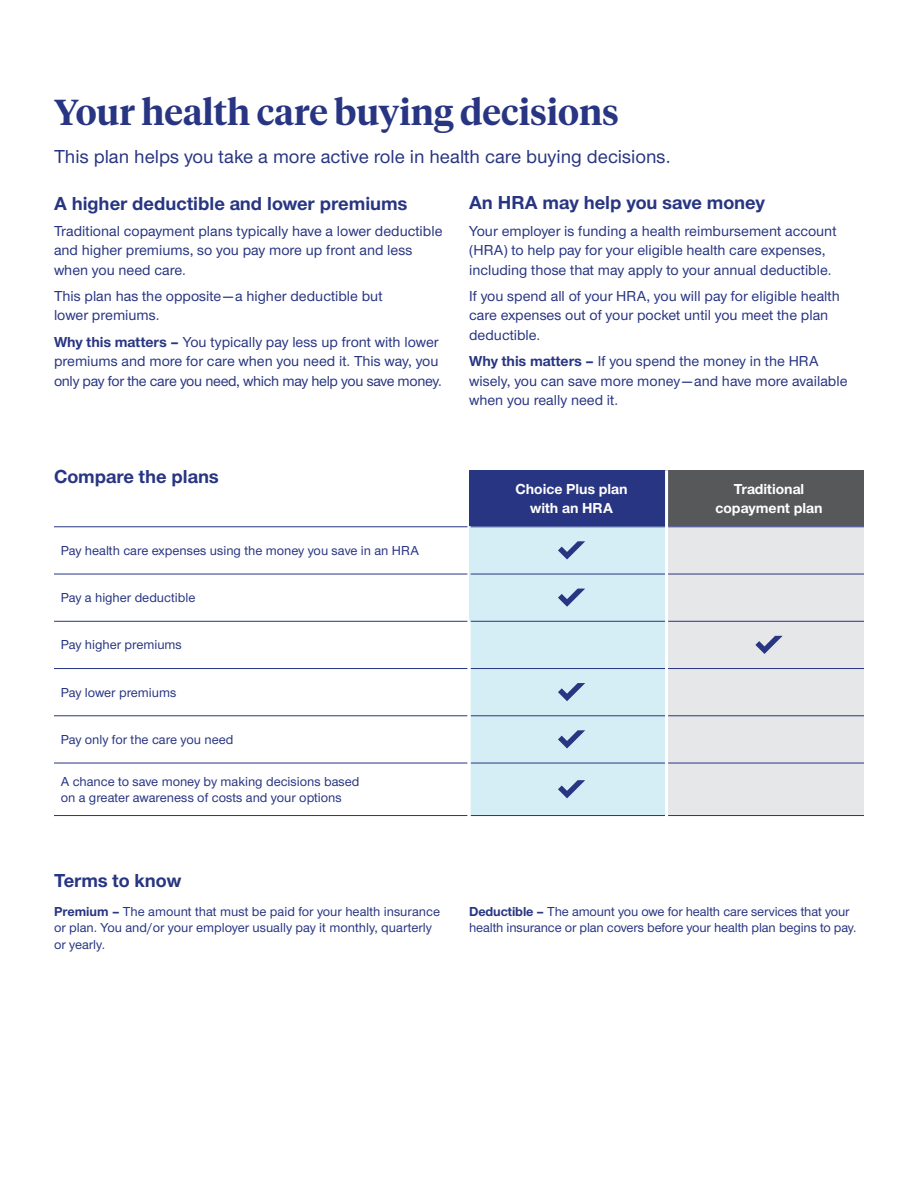
<style>
.page{position:relative;width:918px;height:1188px;background:#fff}
.page>*{position:absolute;margin:0;border:0;box-sizing:border-box;transform-origin:0 0}
.t1{font:600 36px "UHC Serif Headline";color:#283582}
.t2{font:700 19.5px "UHC Sans";color:#283582}
.t3{font:500 19.5px "UHC Sans";color:#283582}
.t4{font:500 15px/19.5px "UHC Sans";color:#283582}
.t5{font:700 15px/19.5px "UHC Sans";color:#fff;text-align:center}
.t6{font:500 13.5px/16.5px "UHC Sans";color:#283582}
.s1{font-weight:700}
</style>
<div class="page">
<hr style="left:54px;top:815px;width:414px;height:1px;background:#283582">
<hr style="left:54px;top:763px;width:414px;height:1px;background:#283582">
<hr style="left:54px;top:716px;width:414px;height:1px;background:#283582">
<hr style="left:54px;top:668px;width:414px;height:1px;background:#283582">
<hr style="left:54px;top:621px;width:414px;height:1px;background:#283582">
<hr style="left:54px;top:574px;width:414px;height:1px;background:#283582">
<hr style="left:54px;top:527px;width:414px;height:1px;background:#283582">
<div style="left:469px;top:470px;width:198px;height:57px;background:#283582"></div>
<div style="left:667px;top:470px;width:197px;height:57px;background:#57585a"></div>
<div style="left:469px;top:527px;width:198px;height:47px;background:#d5eef5"></div>
<div style="left:469px;top:574px;width:198px;height:47px;background:#d5eef5"></div>
<div style="left:469px;top:621px;width:198px;height:48px;background:#d5eef5"></div>
<div style="left:469px;top:669px;width:198px;height:47px;background:#d5eef5"></div>
<div style="left:469px;top:716px;width:198px;height:47px;background:#d5eef5"></div>
<div style="left:469px;top:763px;width:198px;height:53px;background:#d5eef5"></div>
<div style="left:667px;top:527px;width:197px;height:47px;background:#e6e7e9"></div>
<div style="left:667px;top:574px;width:197px;height:47px;background:#e6e7e9"></div>
<div style="left:667px;top:621px;width:197px;height:48px;background:#e6e7e9"></div>
<div style="left:667px;top:669px;width:197px;height:47px;background:#e6e7e9"></div>
<div style="left:667px;top:716px;width:197px;height:47px;background:#e6e7e9"></div>
<div style="left:667px;top:763px;width:197px;height:53px;background:#e6e7e9"></div>
<hr style="left:471px;top:527px;width:194px;height:1px;background:#283582">
<hr style="left:668px;top:527px;width:196px;height:1px;background:#283582">
<hr style="left:471px;top:574px;width:194px;height:1px;background:#283582">
<hr style="left:668px;top:574px;width:196px;height:1px;background:#283582">
<hr style="left:471px;top:621px;width:194px;height:1px;background:#283582">
<hr style="left:668px;top:621px;width:196px;height:1px;background:#283582">
<hr style="left:471px;top:668px;width:194px;height:1px;background:#283582">
<hr style="left:668px;top:668px;width:196px;height:1px;background:#283582">
<hr style="left:471px;top:716px;width:194px;height:1px;background:#283582">
<hr style="left:668px;top:716px;width:196px;height:1px;background:#283582">
<hr style="left:471px;top:763px;width:194px;height:1px;background:#283582">
<hr style="left:668px;top:763px;width:196px;height:1px;background:#283582">
<hr style="left:471px;top:815px;width:194px;height:1px;background:#283582">
<hr style="left:668px;top:815px;width:196px;height:1px;background:#283582">
<hr style="left:468px;top:621px;width:3px;height:48px;background:#fff">
<hr style="left:468px;top:669px;width:3px;height:47px;background:#fff">
<hr style="left:468px;top:716px;width:3px;height:47px;background:#fff">
<hr style="left:468px;top:763px;width:3px;height:53px;background:#fff">
<hr style="left:665px;top:470px;width:3px;height:57px;background:#fff">
<hr style="left:665px;top:527px;width:3px;height:47px;background:#fff">
<hr style="left:665px;top:574px;width:3px;height:47px;background:#fff">
<svg style="left:558px;top:541px;width:27px;height:18px"></svg>
<svg style="left:558px;top:589px;width:27px;height:18px"></svg>
<hr style="left:665px;top:621px;width:3px;height:48px;background:#fff">
<hr style="left:665px;top:669px;width:3px;height:47px;background:#fff">
<hr style="left:665px;top:716px;width:3px;height:47px;background:#fff">
<hr style="left:665px;top:763px;width:3px;height:53px;background:#fff">
<svg style="left:755px;top:636px;width:28px;height:18px"></svg>
<svg style="left:558px;top:683px;width:27px;height:18px"></svg>
<svg style="left:558px;top:730px;width:27px;height:18px"></svg>
<svg style="left:558px;top:780px;width:27px;height:18px"></svg>
<h2 class="t1" style="left:54px;top:88px;width:567px">Your health care buying decisions</h2>
<p class="t3" style="left:54px;top:143px;width:618px">This plan helps you take a more active role in health care buying decisions.</p>
<h3 class="t2" style="left:54px;top:190px;width:355px">A higher deductible and lower premiums</h3>
<p class="t4" style="left:54px;top:220px;width:390px">Traditional copayment plans typically have a lower deductible and higher premiums, so you pay more up front and less when you need care.</p>
<p class="t4" style="left:54px;top:286px;width:330px">This plan has the opposite — a higher deductible but lower premiums.</p>
<p class="t4" style="left:54px;top:331px;width:390px"><span class="s1">Why this matters –</span> You typically pay less up front with lower premiums and more for care when you need it. This way, you only pay for the care you need, which may help you save money.</p>
<h3 class="t2" style="left:469px;top:190px;width:297px">An HRA may help you save money</h3>
<p class="t4" style="left:469px;top:220px;width:369px">Your employer is funding a health reimbursement account (HRA) to help pay for your eligible health care expenses, including those that may apply to your annual deductible.</p>
<p class="t4" style="left:469px;top:286px;width:372px">If you spend all of your HRA, you will pay for eligible health care expenses out of your pocket until you meet the plan deductible.</p>
<p class="t4" style="left:469px;top:351px;width:380px"><span class="s1">Why this matters –</span> If you spend the money in the HRA wisely, you can save more money — and have more available when you really need it.</p>
<h3 class="t2" style="left:54px;top:464px;width:166px">Compare the plans</h3>
<p class="t6" style="left:61px;top:542px;width:360px">Pay health care expenses using the money you save in an HRA</p>
<p class="t6" style="left:61px;top:589px;width:136px">Pay a higher deductible</p>
<p class="t6" style="left:61px;top:636px;width:123px">Pay higher premiums</p>
<p class="t6" style="left:61px;top:683px;width:117px">Pay lower premiums</p>
<p class="t6" style="left:61px;top:731px;width:174px">Pay only for the care you need</p>
<p class="t6" style="left:61px;top:772px;width:300px">A chance to save money by making decisions based on a greater awareness of costs and your options</p>
<p class="t5" style="left:516px;top:479px;width:114px">Choice Plus plan with an HRA</p>
<p class="t5" style="left:716px;top:479px;width:108px">Traditional copayment plan</p>
<h3 class="t2" style="left:54px;top:867px;width:129px">Terms to know</h3>
<p class="t6" style="left:54px;top:902px;width:388px"><span class="s1">Premium –</span> The amount that must be paid for your health insurance or plan. You and/or your employer usually pay it monthly, quarterly or yearly.</p>
<p class="t6" style="left:469px;top:902px;width:389px"><span class="s1">Deductible –</span> The amount you owe for health care services that your health insurance or plan covers before your health plan begins to pay.</p>
</div>
